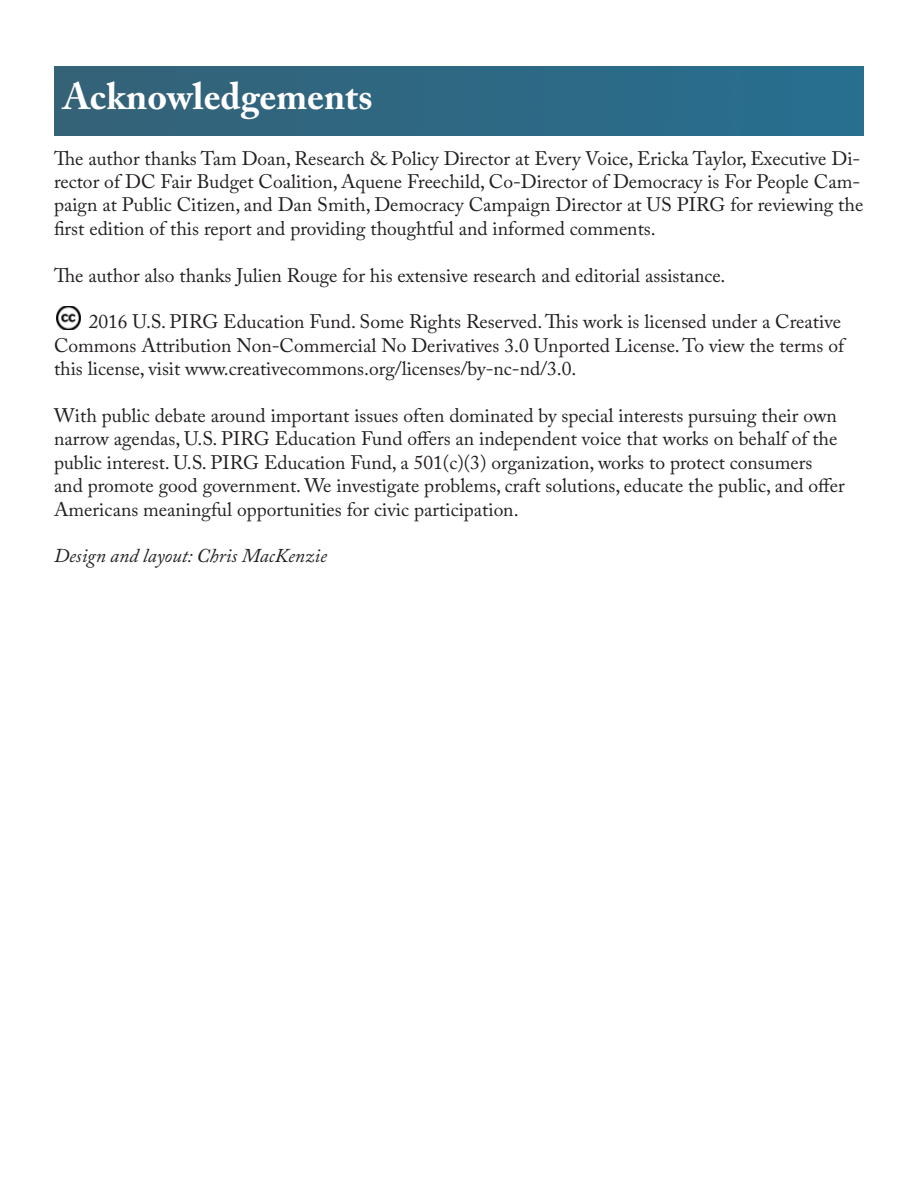
<style>
.page{position:relative;width:918px;height:1188px;background:#fff}
.page>*{position:absolute;margin:0;border:0;box-sizing:border-box;transform-origin:0 0}
.t1{font:700 37.5px "Adobe Caslon Pro";color:#fff}
.t2{font:19.5px/23.4px "Adobe Caslon Pro";color:#231f20}
.t3{font:italic 19.5px "Adobe Caslon Pro";color:#231f20}
</style>
<div class="page">
<img style="left:54px;top:67px;width:810px;height:68px">
<img style="left:56px;top:306px;width:25px;height:24px">
<h1 class="t1" style="left:63px;top:74px;width:311px">Acknowledgements</h1>
<p class="t2" style="left:54px;top:146px;width:811px">The author thanks Tam Doan, Research &amp; Policy Director at Every Voice, Ericka Taylor, Executive Di&shy;rector of DC Fair Budget Coalition, Aquene Freechild, Co-Director of Democracy is For People Cam&shy;paign at Public Citizen, and Dan Smith, Democracy Campaign Director at US PIRG for reviewing the first edition of this report and providing thoughtful and informed comments.</p>
<p class="t2" style="left:54px;top:263px;width:673px">The author also thanks Julien Rouge for his extensive research and editorial assistance.</p>
<p class="t2" style="left:54px;top:310px;width:792px;text-indent:35px">2016 U.S. PIRG Education Fund. Some Rights Reserved. This work is licensed under a Creative<br>Commons Attribution Non-Commercial No Derivatives 3.0 Unported License. To view the terms of this license, visit www.creativecommons.org/licenses/by-nc-nd/3.0.</p>
<p class="t2" style="left:54px;top:404px;width:792px">With public debate around important issues often dominated by special interests pursuing their own narrow agendas, U.S. PIRG Education Fund offers an independent voice that works on behalf of the public interest. U.S. PIRG Education Fund, a 501(c)(3) organization, works to protect consumers and promote good government. We investigate problems, craft solutions, educate the public, and offer Americans meaningful opportunities for civic participation.</p>
<p class="t3" style="left:54px;top:544px;width:274px">Design and layout: Chris MacKenzie</p>
</div>
